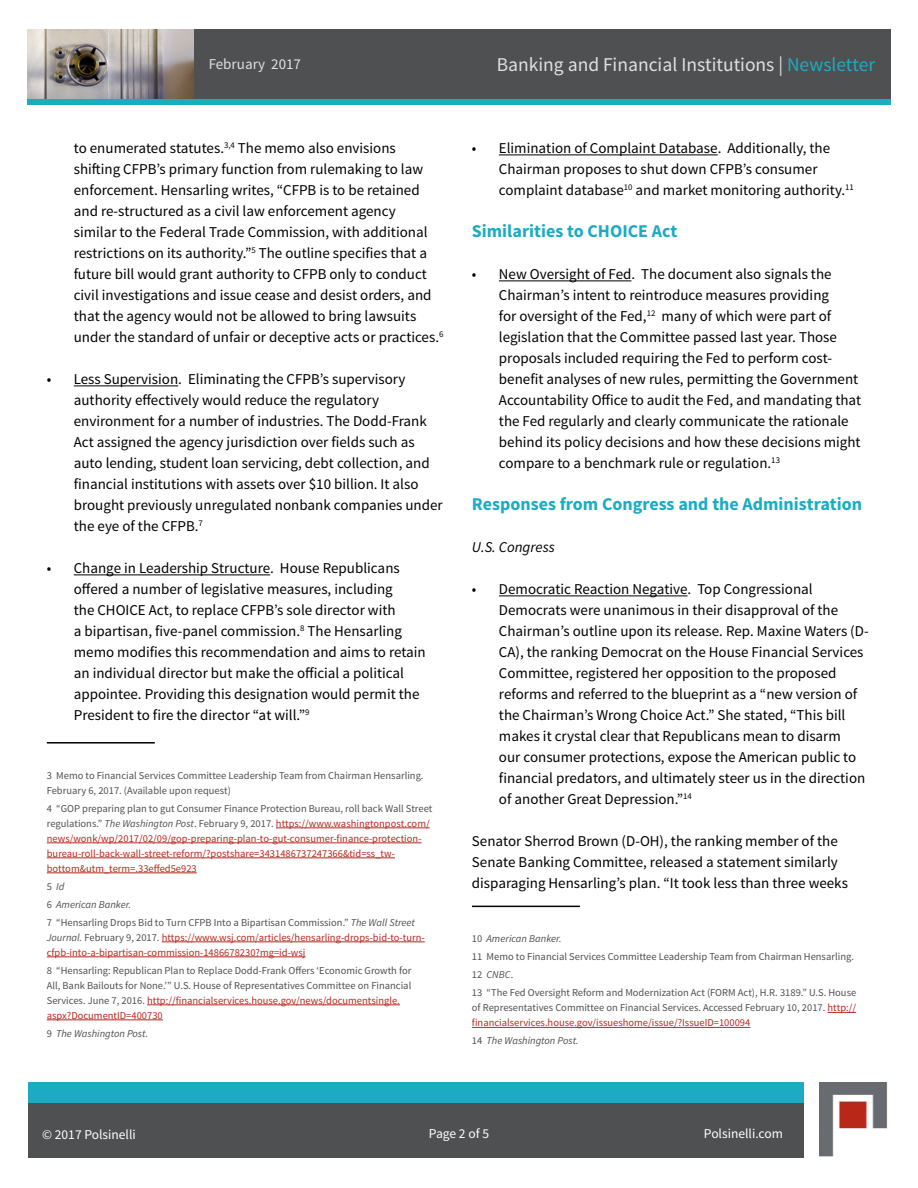
<style>
.page{position:relative;width:918px;height:1188px;background:#fff}
.page>*{position:absolute;margin:0;border:0;box-sizing:border-box;transform-origin:0 0}
.t1{font:19.5px "Source Sans Pro";color:#dfe0e2}
.t2{font:700 18px "Source Sans Pro";color:#1bacc4}
.t3{font:15px/21px "Source Sans Pro";color:#000}
.t4{font:italic 15px "Source Sans Pro";color:#000}
.t5{font:15px "Source Sans Pro";color:#dfe0e2}
.t6{font:13.5px "Source Sans Pro";color:#fff}
.t7{font:10.5px/18px "Source Sans Pro";color:#4f5052}
.t8{font:10.5px/15px "Source Sans Pro";color:#b72920}
.t9{font:italic 10.5px "Source Sans Pro";color:#4f5052}
.s1{color:#1bacc4}
.s2{color:#4f5052}
.s3{font-style:italic;color:#4f5052}
.s4{font-style:italic}
.s5{color:#b72920}
.s6{font-style:normal}
</style>
<div class="page">
<img style="left:820px;top:1082px;width:67px;height:75px">
<div style="left:835px;top:1129px;width:79px;height:48px;background:#fff"></div>
<div style="left:28px;top:1082px;width:776px;height:23px;background:#1bacc4"></div>
<div style="left:28px;top:1104px;width:776px;height:54px;background:#4f5052"></div>
<div style="left:193px;top:29px;width:698px;height:70px;background:#4f5052"></div>
<hr style="left:499px;top:155px;width:219px;height:1px;background:#000">
<hr style="left:499px;top:281px;width:132px;height:1px;background:#000">
<hr style="left:499px;top:596px;width:189px;height:1px;background:#000">
<hr style="left:472px;top:906px;width:108px;height:1px;background:#000">
<svg style="left:828px;top:1012px;width:28px;height:1px"></svg>
<hr style="left:472px;top:1027px;width:278px;height:1px;background:#b72920">
<hr style="left:74px;top:386px;width:104px;height:1px;background:#000">
<hr style="left:74px;top:575px;width:196px;height:1px;background:#000">
<hr style="left:47px;top:742px;width:108px;height:2px;background:#000">
<hr style="left:276px;top:828px;width:154px;height:1px;background:#b72920">
<hr style="left:47px;top:843px;width:375px;height:1px;background:#b72920">
<hr style="left:47px;top:858px;width:348px;height:1px;background:#b72920">
<hr style="left:47px;top:873px;width:150px;height:1px;background:#b72920">
<hr style="left:162px;top:942px;width:263px;height:1px;background:#b72920">
<hr style="left:47px;top:957px;width:258px;height:1px;background:#b72920">
<hr style="left:147px;top:1005px;width:253px;height:1px;background:#b72920">
<hr style="left:47px;top:1020px;width:116px;height:1px;background:#b72920">
<img style="left:27px;top:29px;width:166px;height:70px">
<div style="left:27px;top:99px;width:864px;height:5px;background:#1bacc4"></div>
<p class="t5" style="left:209px;top:55px;width:94px">February 2017</p>
<h1 class="t1" style="left:497px;top:52px;width:380px">Banking and Financial Institutions | <span class="s1">Newsletter</span></h1>
<p class="t3" style="left:74px;top:138px;width:371px">to enumerated statutes.<sup>3,4</sup> The memo also envisions shifting CFPB’s primary function from rulemaking to law enforcement. Hensarling writes, “CFPB is to be retained and re-structured as a civil law enforcement agency<br>similar to the Federal Trade Commission, with additional restrictions on its authority.”<sup>5</sup> The outline specifies that a future bill would grant authority to CFPB only to conduct civil investigations and issue cease and desist orders, and that the agency would not be allowed to bring lawsuits under the standard of unfair or deceptive acts or practices.<sup>6</sup></p>
<p class="t3" style="left:74px;top:369px;width:371px;text-indent:-27px">• Less Supervision. Eliminating the CFPB’s supervisory authority effectively would reduce the regulatory environment for a number of industries. The Dodd-Frank Act assigned the agency jurisdiction over fields such as auto lending, student loan servicing, debt collection, and financial institutions with assets over $10 billion. It also brought previously unregulated nonbank companies under the eye of the CFPB.<sup>7</sup></p>
<p class="t3" style="left:74px;top:558px;width:354px;text-indent:-27px">• Change in Leadership Structure. House Republicans offered a number of legislative measures, including<br>the CHOICE Act, to replace CFPB’s sole director with<br>a bipartisan, five-panel commission.<sup>8</sup> The Hensarling memo modifies this recommendation and aims to retain an individual director but make the official a political appointee. Providing this designation would permit the President to fire the director “at will.”<sup>9</sup></p>
<p class="t7" style="left:47px;top:768px;width:378px;line-height:15px">3 Memo to Financial Services Committee Leadership Team from Chairman Hensarling.<br>February 6, 2017. (Available upon request)</p>
<p class="t8" style="left:47px;top:801px;width:387px"><span class="s2">4 “GOP preparing plan to gut Consumer Finance Protection Bureau, roll back Wall Street regulations.”</span> <span class="s3">The Washington Post</span><span class="s2">. February 9, 2017.</span> https://www.washingtonpost.com/ news/wonk/wp/2017/02/09/gop-preparing-plan-to-gut-consumer-finance-protection&shy;bureau-roll-back-wall-street-reform/?postshare=3431486737247366&amp;tid=ss_tw&shy;bottom&amp;utm_term=.33effed5e923</p>
<p class="t7" style="left:47px;top:878px;width:370px">5 <span class="s4">Id<br></span>6 <span class="s4">American Banker.<br></span>7 “Hensarling Drops Bid to Turn CFPB Into a Bipartisan Commission.” <span class="s4">The Wall Street</span></p>
<p class="t8" style="left:47px;top:930px;width:379px"><span class="s3">Journal.</span> <span class="s2">February 9, 2017.</span> https://www.wsj.com/articles/hensarling-drops-bid-to-turn&shy;cfpb-into-a-bipartisan-commission-1486678230?mg=id-wsj</p>
<p class="t7" style="left:47px;top:963px;width:366px;line-height:15px">8 “Hensarling: Republican Plan to Replace Dodd-Frank Offers ‘Economic Growth for All, Bank Bailouts for None.’” U.S. House of Representatives Committee on Financial Services. June 7, 2016. <span class="s5">http://financialservices.house.gov/news/documentsingle. aspx?DocumentID=400730</span></p>
<p class="t9" style="left:47px;top:1027px;width:103px"><span class="s6">9</span> The Washington Post.</p>
<p class="t3" style="left:499px;top:138px;width:356px;text-indent:-27px">• Elimination of Complaint Database. Additionally, the<br>Chairman proposes to shut down CFPB’s consumer complaint database<sup>10</sup> and market monitoring authority.<sup>11</sup></p>
<p class="t2" style="left:472px;top:220px;width:207px">Similarities to CHOICE Act</p>
<p class="t3" style="left:499px;top:264px;width:364px;text-indent:-27px">• New Oversight of Fed. The document also signals the Chairman’s intent to reintroduce measures providing<br>for oversight of the Fed,<sup>12</sup> many of which were part of legislation that the Committee passed last year. Those proposals included requiring the Fed to perform cost&shy;benefit analyses of new rules, permitting the Government Accountability Office to audit the Fed, and mandating that the Fed regularly and clearly communicate the rationale behind its policy decisions and how these decisions might compare to a benchmark rule or regulation.<sup>13</sup></p>
<p class="t2" style="left:472px;top:493px;width:392px">Responses from Congress and the Administration</p>
<p class="t4" style="left:472px;top:538px;width:84px">U.S. Congress</p>
<p class="t3" style="left:499px;top:579px;width:371px;text-indent:-27px">• Democratic Reaction Negative. Top Congressional Democrats were unanimous in their disapproval of the Chairman’s outline upon its release. Rep. Maxine Waters (D-CA), the ranking Democrat on the House Financial Services Committee, registered her opposition to the proposed reforms and referred to the blueprint as a “new version of the Chairman’s Wrong Choice Act.” She stated, “This bill makes it crystal clear that Republicans mean to disarm<br>our consumer protections, expose the American public to financial predators, and ultimately steer us in the direction of another Great Depression.”<sup>14</sup></p>
<p class="t3" style="left:472px;top:831px;width:378px">Senator Sherrod Brown (D-OH), the ranking member of the<br>Senate Banking Committee, released a statement similarly disparaging Hensarling’s plan. “It took less than three weeks</p>
<p class="t7" style="left:472px;top:930px;width:386px">10 <span class="s4">American Banker.<br></span>11 Memo to Financial Services Committee Leadership Team from Chairman Hensarling.<br>12 <span class="s4">CNBC</span>.<br>13 “The Fed Oversight Reform and Modernization Act (FORM Act), H.R. 3189.” U.S. House</p>
<p class="t7" style="left:472px;top:1001px;width:386px;line-height:15px">of Representatives Committee on Financial Services. Accessed February 10, 2017. <span class="s5">http:// financialservices.house.gov/issueshome/issue/?IssueID=100094</span></p>
<p class="t9" style="left:472px;top:1034px;width:108px"><span class="s6">14</span> The Washington Post.</p>
<p class="t6" style="left:429px;top:1125px;width:62px">Page 2 of 5</p>
<p class="t6" style="left:42px;top:1126px;width:95px">© 2017 Polsinelli</p>
<p class="t6" style="left:704px;top:1125px;width:81px">Polsinelli.com</p>
</div>
